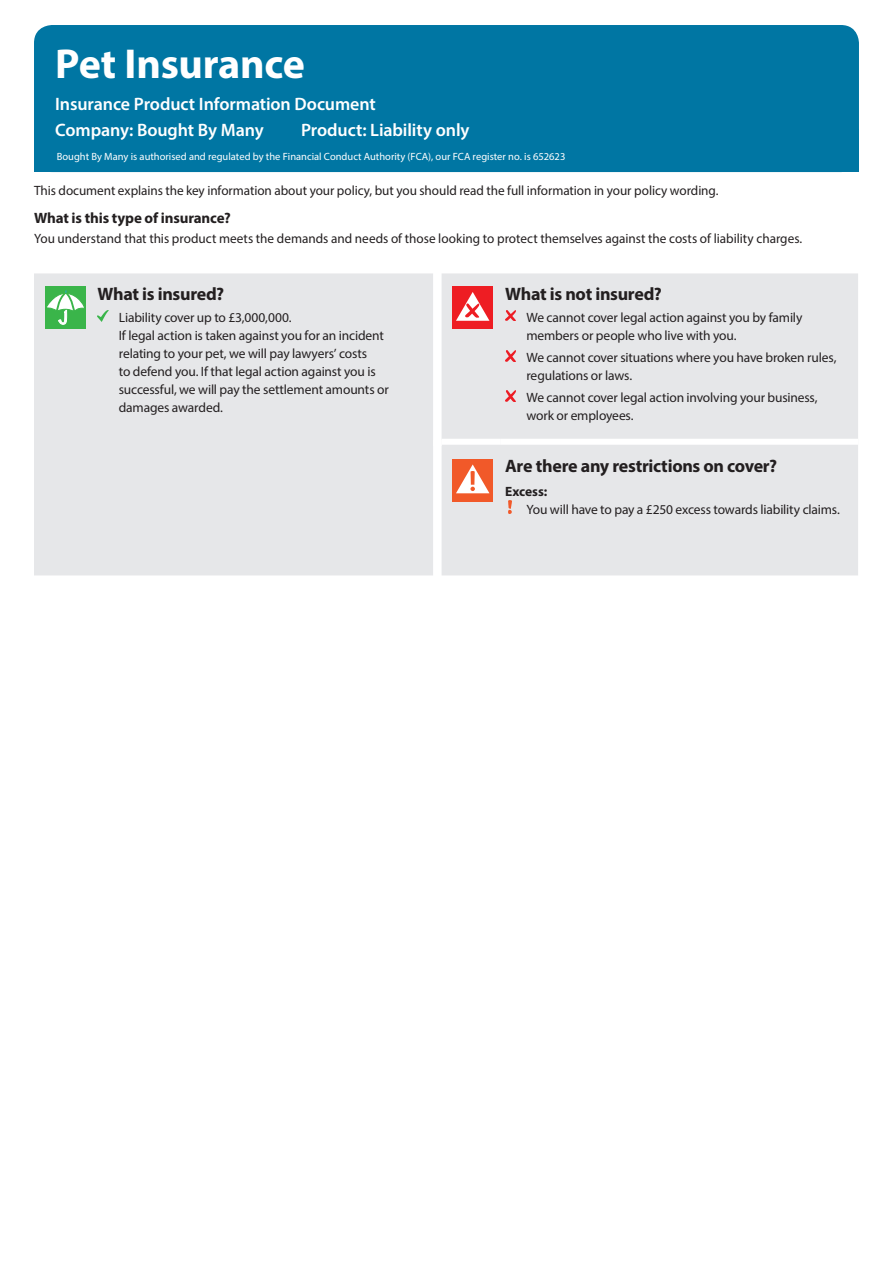
<style>
.page{position:relative;width:893px;height:1263px;background:#fff}
.page>*{position:absolute;margin:0;border:0;box-sizing:border-box;transform-origin:0 0}
.Form_title{font:700 42px "Myriad Pro";letter-spacing:-.005em;color:#fff}
.Company_Product_head{font:600 18px "Myriad Pro";letter-spacing:-.005em;color:#fff}
.Cover_subhead{font:700 18px "Myriad Pro";letter-spacing:-.015em;color:#231f20}
.Form_intro{font:700 15px "Myriad Pro";letter-spacing:-.01em;color:#231f20}
.Covered_bullets{font:13.5px/18px "Myriad Pro";letter-spacing:-.01em;color:#231f20}
.Form_intro-2{font:13.5px "Myriad Pro";letter-spacing:-.005em;color:#231f20}
.Covered_bullets_head{font:700 13.5px "Myriad Pro";letter-spacing:-.01em;color:#231f20}
.t1{font:10.5px "Myriad Pro";color:#fff}
</style>
<div class="page">
<div style="left:34px;top:25px;width:825px;height:147px;background:#0076a3;border-radius:18px"></div>
<div style="left:34px;top:273px;width:824px;height:302px;background:#e6e7e9"></div>
<div style="left:442px;top:439px;width:59px;height:6px;background:#fff"></div>
<div style="left:501px;top:439px;width:357px;height:6px;background:#fff"></div>
<div style="left:433px;top:440px;width:9px;height:6px;background:#fff"></div>
<div style="left:45px;top:286px;width:41px;height:43px;background:#3ab54a"></div>
<svg style="left:47px;top:289px;width:37px;height:36px"></svg>
<svg style="left:98px;top:310px;width:10px;height:12px"></svg>
<div style="left:452px;top:286px;width:41px;height:43px;background:#ee1d23"></div>
<svg style="left:456px;top:292px;width:33px;height:29px"></svg>
<svg style="left:505px;top:310px;width:11px;height:11px"></svg>
<svg style="left:505px;top:350px;width:11px;height:11px"></svg>
<svg style="left:505px;top:391px;width:11px;height:10px"></svg>
<div style="left:452px;top:459px;width:41px;height:42px;background:#f15929"></div>
<svg style="left:456px;top:464px;width:33px;height:29px"></svg>
<img style="left:508px;top:500px;width:4px;height:14px">
<p class="Form_title" style="left:55px;top:36px;width:251px">Pet Insurance</p>
<p class="Company_Product_head" style="left:55px;top:93px;width:322px">Insurance Product Information Document</p>
<p class="Company_Product_head" style="left:55px;top:118px;width:210px">Company: Bought By Many</p>
<p class="Company_Product_head" style="left:301px;top:118px;width:170px">Product: Liability only</p>
<p class="t1" style="left:57px;top:150px;width:510px">Bought By Many is authorised and regulated by the Financial Conduct Authority (FCA), our FCA register no. is 652623</p>
<p class="Form_intro-2" style="left:34px;top:182px;width:686px">This document explains the key information about your policy, but you should read the full information in your policy wording.</p>
<p class="Form_intro" style="left:34px;top:209px;width:198px">What is this type of insurance?</p>
<p class="Form_intro-2" style="left:34px;top:230px;width:770px">You understand that this product meets the demands and needs of those looking to protect themselves against the costs of liability charges.</p>
<p class="Cover_subhead" style="left:98px;top:282px;width:128px">What is insured?</p>
<p class="Covered_bullets" style="left:119px;top:308px;width:271px">Liability cover up to £3,000,000.<br>If legal action is taken against you for an incident relating to your pet, we will pay lawyers’ costs<br>to defend you. If that legal action against you is successful, we will pay the settlement amounts or damages awarded.</p>
<p class="Cover_subhead" style="left:505px;top:282px;width:158px">What is not insured?</p>
<p class="Covered_bullets" style="left:526px;top:308px;width:277px">We cannot cover legal action against you by family members or people who live with you.</p>
<p class="Covered_bullets" style="left:526px;top:348px;width:312px">We cannot cover situations where you have broken rules, regulations or laws.</p>
<p class="Covered_bullets" style="left:526px;top:389px;width:293px">We cannot cover legal action involving your business, work or employees.</p>
<p class="Cover_subhead" style="left:505px;top:454px;width:273px">Are there any restrictions on cover?</p>
<p class="Covered_bullets_head" style="left:505px;top:482px;width:44px">Excess:</p>
<p class="Covered_bullets" style="left:526px;top:500px;width:315px">You will have to pay a £250 excess towards liability claims.</p>
</div>
